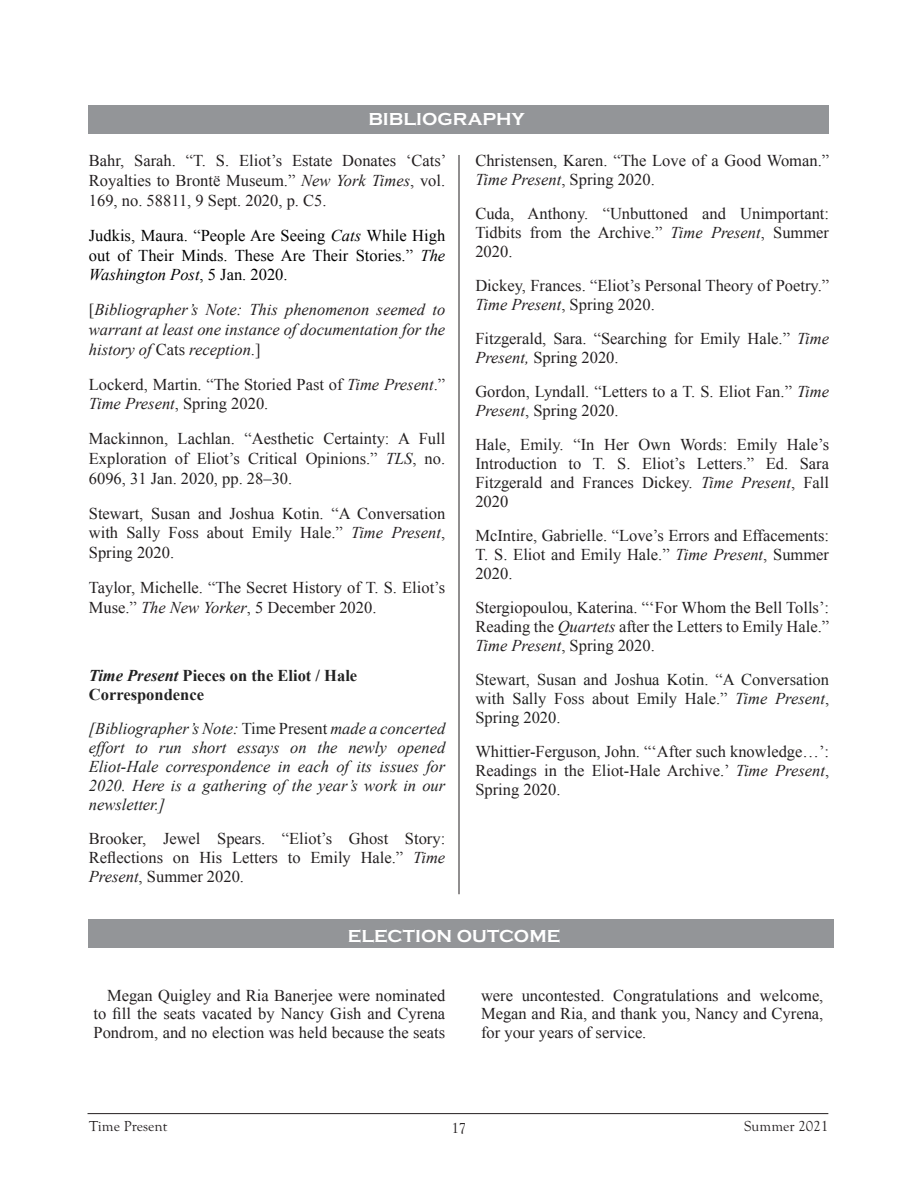
<style>
.page{position:relative;width:918px;height:1188px;background:#fff}
.page>*{position:absolute;margin:0;border:0;box-sizing:border-box;transform-origin:0 0}
.t1{font:700 18px "Copperplate";color:#fff}
.No_Indent_Normal_Art{font:16.5px/18.9px "Times New Roman";color:#231f20;text-align:justify}
.t2{font:italic 16.5px/18.9px "Times New Roman";color:#222;text-align:justify}
.t3{font:italic 16.5px/19.8px "Times New Roman";color:#231f20;text-align:justify}
.t4{font:16.5px/19.8px "Times New Roman";color:#000;text-align:justify}
.t5{font:16.5px/18.9px "Times New Roman";color:#222;text-align:justify}
.t6{font:700 16.5px/18.9px "Times New Roman";color:#222}
.t7{font:15px "Goudy Old Sty";color:#231f20}
.s1{font-style:italic}
.s2{font-style:normal}
</style>
<div class="page">
<hr style="left:88px;top:1113px;width:740px;height:1px;background:#231f20">
<div style="left:89px;top:106px;width:740px;height:28px;background:#939598"></div>
<hr style="left:459px;top:155px;width:1px;height:739px;background:#231f20">
<div style="left:89px;top:920px;width:745px;height:28px;background:#939598"></div>
<p class="t1" style="left:368px;top:109px;width:158px">BIBLIOGRAPHY</p>
<p class="No_Indent_Normal_Art" style="left:89px;top:151px;width:359px;line-height:19.8px">Bahr, Sarah. “T. S. Eliot’s Estate Donates ‘Cats’ Royalties to Brontë Museum.” <span class="s1">New York Times</span>, vol.<br>169, no. 58811, 9 Sept. 2020, p. C5.</p>
<p class="t4" style="left:89px;top:225px;width:358px">Judkis, Maura. “People Are Seeing <span class="s1">Cats</span> While High out of Their Minds. These Are Their Stories.” <span class="s1">The Washington Post</span>, 5 Jan. 2020.</p>
<p class="t3" style="left:89px;top:299px;width:358px"><span class="s2">[</span>Bibliographer’s Note: This phenomenon seemed to warrant at least one instance of documentation for the history of <span class="s2">Cats</span> reception<span class="s2">.]</span></p>
<p class="No_Indent_Normal_Art" style="left:89px;top:374px;width:358px;line-height:19.8px">Lockerd, Martin. “The Storied Past of <span class="s1">Time Present</span>.”<br><span class="s1">Time Present</span>, Spring 2020.</p>
<p class="No_Indent_Normal_Art" style="left:89px;top:429px;width:358px;line-height:19.8px">Mackinnon, Lachlan. “Aesthetic Certainty: A Full Exploration of Eliot’s Critical Opinions.” <span class="s1">TLS</span>, no.<br>6096, 31 Jan. 2020, pp. 28–30.</p>
<p class="No_Indent_Normal_Art" style="left:89px;top:503px;width:358px;line-height:19.8px">Stewart, Susan and Joshua Kotin. “A Conversation with Sally Foss about Emily Hale.” <span class="s1">Time Present</span>, Spring 2020.</p>
<p class="No_Indent_Normal_Art" style="left:89px;top:577px;width:358px;line-height:19.8px">Taylor, Michelle. “The Secret History of T. S. Eliot’s<br>Muse.” <span class="s1">The New Yorker</span>, 5 December 2020.</p>
<p class="No_Indent_Normal_Art" style="left:475px;top:151px;width:355px">Christensen, Karen. “The Love of a Good Woman.”<br><span class="s1">Time Present</span>, Spring 2020.</p>
<p class="No_Indent_Normal_Art" style="left:475px;top:204px;width:355px">Cuda, Anthony. “Unbuttoned and Unimportant:<br>Tidbits from the Archive.” <span class="s1">Time Present</span>, Summer 2020.</p>
<p class="No_Indent_Normal_Art" style="left:475px;top:276px;width:355px">Dickey, Frances. “Eliot’s Personal Theory of Poetry.”<br><span class="s1">Time Present</span>, Spring 2020.</p>
<p class="No_Indent_Normal_Art" style="left:475px;top:329px;width:355px">Fitzgerald, Sara. “Searching for Emily Hale.” <span class="s1">Time<br>Present,</span> Spring 2020.</p>
<p class="No_Indent_Normal_Art" style="left:475px;top:382px;width:355px">Gordon, Lyndall. “Letters to a T. S. Eliot Fan.” <span class="s1">Time<br>Present</span>, Spring 2020.</p>
<p class="No_Indent_Normal_Art" style="left:475px;top:435px;width:355px">Hale, Emily. “In Her Own Words: Emily Hale’s Introduction to T. S. Eliot’s Letters.” Ed. Sara Fitzgerald and Frances Dickey. <span class="s1">Time Present</span>, Fall 2020</p>
<p class="No_Indent_Normal_Art" style="left:475px;top:526px;width:355px">McIntire, Gabrielle. “Love’s Errors and Effacements:<br>T. S. Eliot and Emily Hale.” <span class="s1">Time Present</span>, Summer 2020.</p>
<p class="No_Indent_Normal_Art" style="left:475px;top:598px;width:355px">Stergiopoulou, Katerina. “‘For Whom the Bell Tolls’:<br>Reading the <span class="s1">Quartets</span> after the Letters to Emily Hale.” <span class="s1">Time Present</span>, Spring 2020.</p>
<p class="t5" style="left:475px;top:670px;width:355px">Stewart, Susan and Joshua Kotin. “A Conversation with Sally Foss about Emily Hale.” <span class="s1">Time Present</span>, Spring 2020.</p>
<p class="No_Indent_Normal_Art" style="left:475px;top:742px;width:355px">Whittier-Ferguson, John. “‘After such knowledge…’:<br>Readings in the Eliot-Hale Archive.’ <span class="s1">Time Present</span>, Spring 2020.</p>
<p class="t6" style="left:89px;top:665px;width:270px"><span class="s1">Time Present</span> Pieces on the Eliot / Hale<br>Correspondence</p>
<p class="t2" style="left:89px;top:718px;width:358px">[Bibliographer’s Note: <span class="s2">Time Present</span> made a concerted effort to run short essays on the newly opened Eliot-Hale correspondence in each of its issues for 2020. Here is a gathering of the year’s work in our newsletter.]</p>
<p class="No_Indent_Normal_Art" style="left:89px;top:828px;width:358px">Brooker, Jewel Spears. “Eliot’s Ghost Story:<br>Reflections on His Letters to Emily Hale.” <span class="s1">Time Present</span>, Summer 2020.</p>
<p class="t1" style="left:348px;top:926px;width:214px">ELECTION OUTCOME</p>
<p class="No_Indent_Normal_Art" style="left:94px;top:986px;width:353px;line-height:18.1px;text-indent:14px">Megan Quigley and Ria Banerjee were nominated to fill the seats vacated by Nancy Gish and Cyrena Pondrom, and no election was held because the seats</p>
<p class="No_Indent_Normal_Art" style="left:481px;top:986px;width:344px;line-height:18.1px">were uncontested. Congratulations and welcome, Megan and Ria, and thank you, Nancy and Cyrena, for your years of service.</p>
<p class="t7" style="left:89px;top:1117px;width:80px">Time Present</p>
<p class="t7" style="left:451px;top:1120px;width:16px">17</p>
<p class="t7" style="left:744px;top:1118px;width:86px">Summer 2021</p>
</div>
